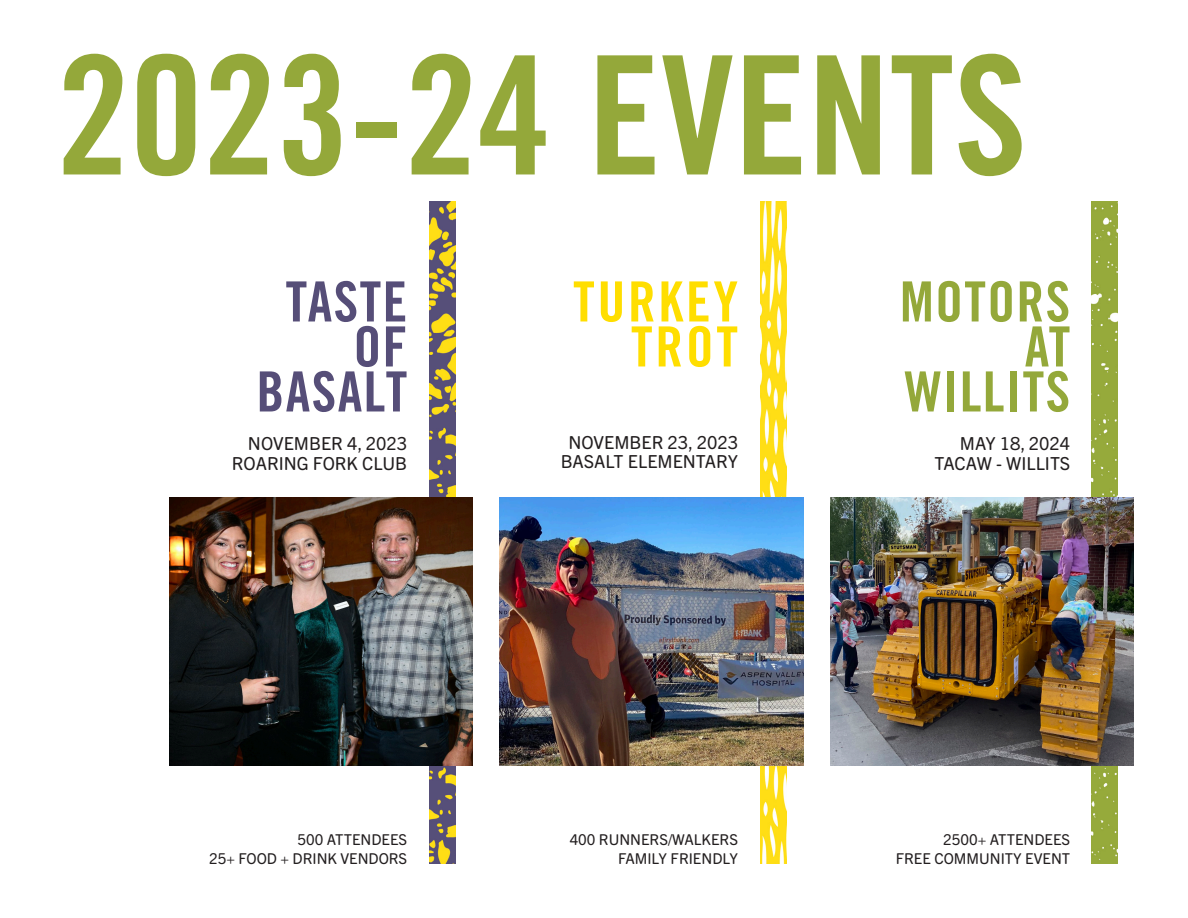
<style>
.page{position:relative;width:1188px;height:918px;background:#fff}
.page>*{position:absolute;margin:0;border:0;box-sizing:border-box;transform-origin:0 0}
.Paragraph_Style_1{font:165px "Trade Gothic LT Bold Cond Twenty";color:#94a83a}
.Body_-_title_-_left{font:55.5px/45px "Trade Gothic LT Bold Cond Twenty";letter-spacing:.025em;color:#94a83a;text-align:right}
.Body_-_title_-_left-2{font:55.5px/45px "Trade Gothic LT Bold Cond Twenty";letter-spacing:.025em;color:#564e78;text-align:right}
.Body_-_title_-_left-3{font:55.5px/45px "Trade Gothic LT Bold Cond Twenty";letter-spacing:.05em;color:#ffde00;text-align:right}
.Body_-_left{font:18px/19.5px "Trade Gothic Next SR Pro";color:#231f20;text-align:right}
.Body_-_left-2{font:15px/19.5px "Trade Gothic Next SR Pro";color:#231f20;text-align:right}
</style>
<div class="page">
<img style="left:430px;top:202px;width:26px;height:662px">
<img style="left:761px;top:202px;width:26px;height:662px">
<img style="left:1091px;top:202px;width:26px;height:662px">
<img style="left:169px;top:497px;width:304px;height:268px">
<img style="left:831px;top:497px;width:303px;height:268px">
<img style="left:500px;top:497px;width:303px;height:268px">
<p class="Paragraph_Style_1" style="left:56px;top:15px;width:972px">2023-24 EVENTS</p>
<p class="Body_-_title_-_left-2" style="left:256px;top:279px;width:152px">TASTE<br>OF<br>BASALT</p>
<p class="Body_-_left" style="left:232px;top:433px;width:177px">NOVEMBER 4, 2023<br>ROARING FORK CLUB</p>
<p class="Body_-_title_-_left-3" style="left:573px;top:279px;width:166px">TURKEY<br>TROT</p>
<p class="Body_-_left" style="left:561px;top:431px;width:179px;text-align:center">NOVEMBER 23, 2023<br>BASALT ELEMENTARY</p>
<p class="Body_-_title_-_left" style="left:900px;top:279px;width:172px">MOTORS<br>AT<br>WILLITS</p>
<p class="Body_-_left" style="left:935px;top:433px;width:137px">MAY 18, 2024<br>TACAW - WILLITS</p>
<p class="Body_-_left-2" style="left:209px;top:828px;width:200px">500 ATTENDEES<br>25+ FOOD + DRINK VENDORS</p>
<p class="Body_-_left-2" style="left:570px;top:828px;width:170px">400 RUNNERS/WALKERS<br>FAMILY FRIENDLY</p>
<p class="Body_-_left-2" style="left:896px;top:828px;width:176px">2500+ ATTENDEES<br>FREE COMMUNITY EVENT</p>
</div>
